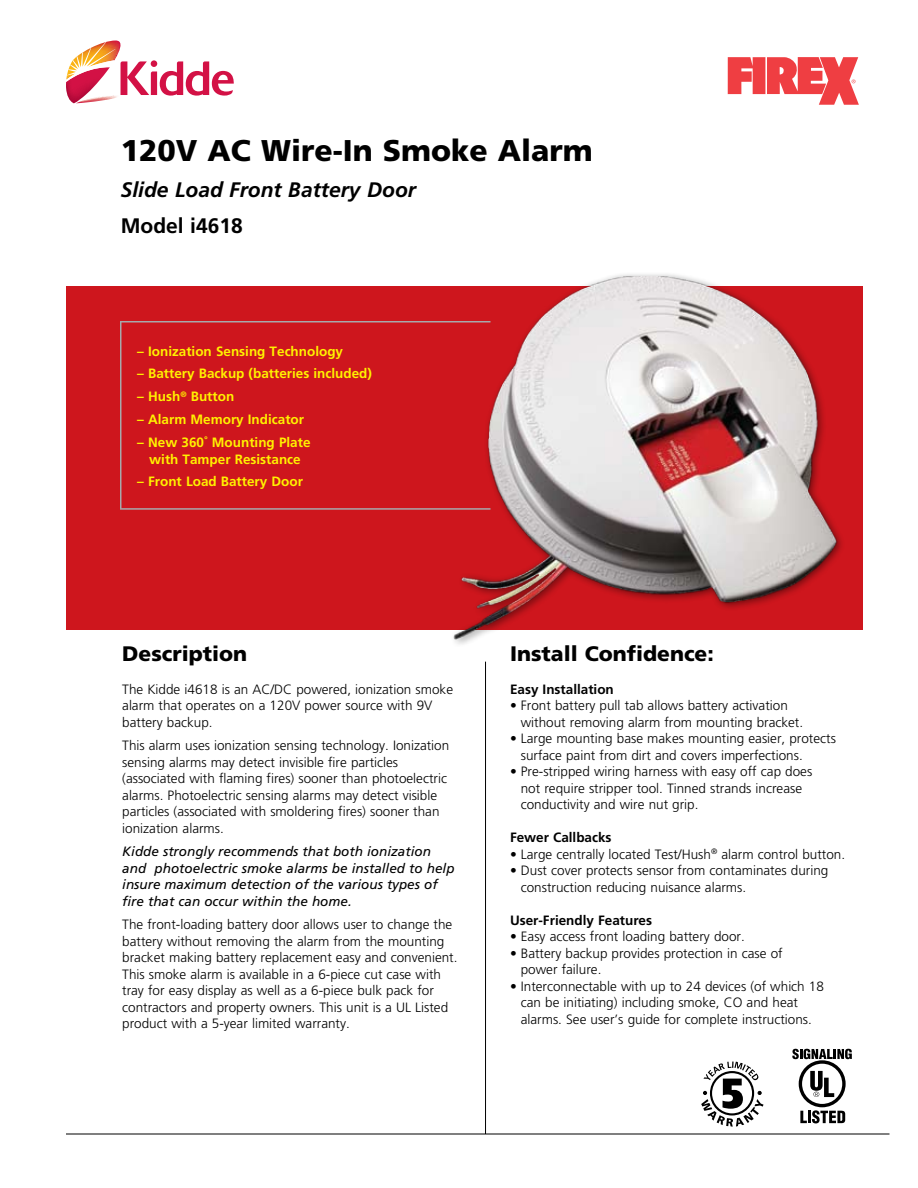
<style>
.page{position:relative;width:918px;height:1188px;background:#fff}
.page>*{position:absolute;margin:0;border:0;box-sizing:border-box;transform-origin:0 0}
.t1{font:900 30px "Frutiger";color:#000}
.t2{font:900 21px "Frutiger";color:#000}
.t3{font:italic 700 21px "Frutiger";color:#000}
.t4{font:700 21px "Frutiger";color:#000}
.t5{font:300 13.5px/16.5px "Frutiger";color:#000}
.t6{font:italic 13.5px/16.5px "Frutiger";color:#000}
.t7{font:700 13.5px/16.2px "Frutiger";color:#fff200;text-align:center}
.t8{font:700 13.5px "Frutiger";color:#000}
</style>
<div class="page">
<div style="left:66px;top:286px;width:796px;height:344px;background:#ce161d"></div>
<div style="left:449px;top:271px;width:395px;height:377px;background:#fff"></div>
<img style="left:450px;top:277px;width:394px;height:364px">
<hr style="left:485px;top:662px;width:1px;height:472px;background:#000">
<svg style="left:701px;top:1062px;width:63px;height:65px"></svg>
<hr style="left:66px;top:1134px;width:824px;height:1px;background:#000">
<hr style="left:120px;top:321px;width:370px;height:1px;background:#a7a9ac">
<hr style="left:120px;top:508px;width:370px;height:2px;background:#a7a9ac">
<div style="left:799px;top:1060px;width:47px;height:47px;border:3px solid #000;border-radius:50%"></div>
<svg style="left:810px;top:1071px;width:24px;height:26px"></svg>
<svg style="left:792px;top:1049px;width:60px;height:10px"></svg>
<svg style="left:800px;top:1110px;width:45px;height:13px"></svg>
<hr style="left:120px;top:321px;width:2px;height:188px;background:#a7a9ac">
<svg style="left:66px;top:41px;width:168px;height:62px"></svg>
<svg style="left:728px;top:57px;width:131px;height:48px"></svg>
<h1 class="t1" style="left:121px;top:133px;width:474px">120V AC Wire-In Smoke Alarm</h1>
<h2 class="t3" style="left:121px;top:178px;width:297px">Slide Load Front Battery Door</h2>
<h2 class="t4" style="left:121px;top:214px;width:123px">Model i4618</h2>
<p class="t7" style="left:137px;top:343px;width:207px">– Ionization Sensing Technology</p>
<p class="t7" style="left:137px;top:366px;width:236px">– Battery Backup (batteries included)</p>
<p class="t7" style="left:137px;top:388px;width:99px">– Hush<sup>®</sup> Button</p>
<p class="t7" style="left:137px;top:411px;width:168px">– Alarm Memory Indicator</p>
<p class="t7" style="left:137px;top:434px;width:175px">– New 360˚ Mounting Plate with Tamper Resistance</p>
<p class="t7" style="left:137px;top:474px;width:167px">– Front Load Battery Door</p>
<h2 class="t2" style="left:122px;top:641px;width:126px">Description</h2>
<p class="t5" style="left:122px;top:681px;width:332px">The Kidde i4618 is an AC/DC powered, ionization smoke alarm that operates on a 120V power source with 9V battery backup.</p>
<p class="t5" style="left:122px;top:737px;width:329px">This alarm uses ionization sensing technology. Ionization sensing alarms may detect invisible fire particles (associated with flaming fires) sooner than photoelectric alarms. Photoelectric sensing alarms may detect visible particles (associated with smoldering fires) sooner than ionization alarms.</p>
<p class="t6" style="left:122px;top:843px;width:334px">Kidde strongly recommends that both ionization and photoelectric smoke alarms be installed to help insure maximum detection of the various types of fire that can occur within the home.</p>
<p class="t5" style="left:122px;top:916px;width:337px">The front-loading battery door allows user to change the battery without removing the alarm from the mounting bracket making battery replacement easy and convenient.<br>This smoke alarm is available in a 6-piece cut case with tray for easy display as well as a 6-piece bulk pack for contractors and property owners. This unit is a UL Listed product with a 5-year limited warranty.</p>
<h2 class="t2" style="left:510px;top:641px;width:205px">Install Confidence:</h2>
<p class="t8" style="left:510px;top:681px;width:105px">Easy Installation</p>
<p class="t5" style="left:521px;top:697px;width:284px;text-indent:-11px">• Front battery pull tab allows battery activation without removing alarm from mounting bracket.</p>
<p class="t5" style="left:521px;top:730px;width:317px;text-indent:-11px">• Large mounting base makes mounting easier, protects surface paint from dirt and covers imperfections.</p>
<p class="t5" style="left:521px;top:763px;width:293px;text-indent:-11px">• Pre-stripped wiring harness with easy off cap does not require stripper tool. Tinned strands increase conductivity and wire nut grip.</p>
<p class="t8" style="left:510px;top:829px;width:103px">Fewer Callbacks</p>
<p class="t5" style="left:510px;top:846px;width:337px">• Large centrally located Test/Hush<sup>®</sup> alarm control button.</p>
<p class="t5" style="left:521px;top:862px;width:309px;text-indent:-11px">• Dust cover protects sensor from contaminates during construction reducing nuisance alarms.</p>
<p class="t8" style="left:510px;top:912px;width:144px">User-Friendly Features</p>
<p class="t5" style="left:510px;top:928px;width:236px">• Easy access front loading battery door.</p>
<p class="t5" style="left:521px;top:945px;width:263px;text-indent:-11px">• Battery backup provides protection in case of power failure.</p>
<p class="t5" style="left:521px;top:978px;width:305px;text-indent:-11px">• Interconnectable with up to 24 devices (of which 18 can be initiating) including smoke, CO and heat alarms. See user’s guide for complete instructions.</p>
</div>
